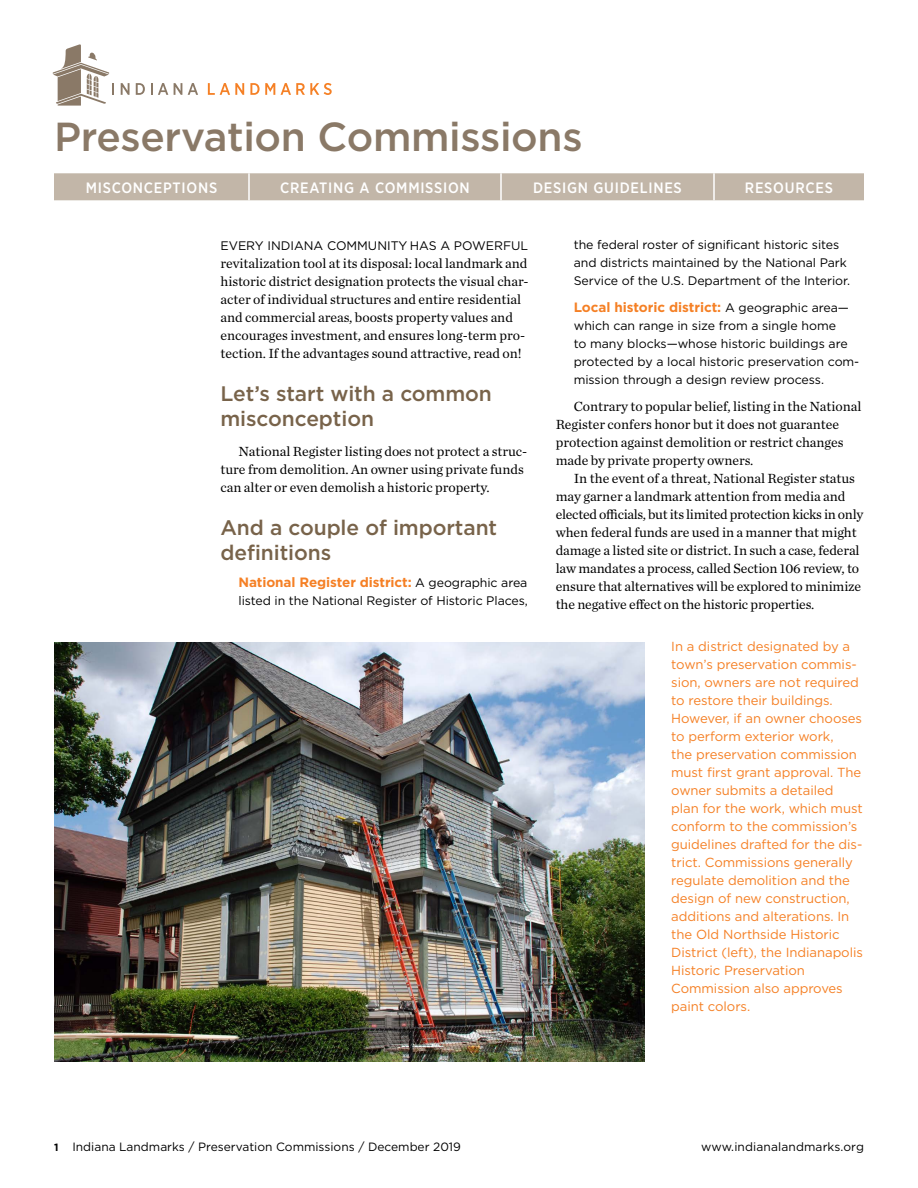
<style>
.page{position:relative;width:918px;height:1188px;background:#fff}
.page>*{position:absolute;margin:0;border:0;box-sizing:border-box;transform-origin:0 0}
.t1{font:500 40.5px "Gotham";letter-spacing:-.01em;color:#8a7967}
.t2{font:500 21px/25.2px "Gotham";letter-spacing:-.005em;color:#78634a}
.t3{font:500 15px "Gotham Narrow";letter-spacing:.05em;color:#fff}
.t4{font:13.8px/18px "Chronicle Text G1";letter-spacing:-.005em;color:#000}
.t5{font:700 13.5px "Gotham";letter-spacing:-.005em;color:#f58025}
.t6{font:13.2px/18px "Gotham";letter-spacing:-.005em;color:#f58025}
.t7{font:12.3px/18px "Gotham";letter-spacing:-.005em;color:#000}
.t8{font:12px "Gotham";color:#000}
.s1{font-weight:400;font-size:12.3px;color:#000}
.s2{font-weight:700;font-size:10.5px}
</style>
<div class="page">
<img style="left:54px;top:642px;width:590px;height:420px">
<div style="left:54px;top:173px;width:810px;height:27px;background:#c2b6a8"></div>
<hr style="left:248px;top:173px;width:2px;height:27px;background:#fff">
<hr style="left:500px;top:173px;width:2px;height:27px;background:#fff">
<hr style="left:713px;top:173px;width:2px;height:27px;background:#fff">
<svg style="left:53px;top:44px;width:61px;height:62px"></svg>
<svg style="left:121px;top:83px;width:9px;height:12px"></svg>
<svg style="left:136px;top:83px;width:9px;height:12px"></svg>
<svg style="left:151px;top:83px;width:17px;height:12px"></svg>
<svg style="left:174px;top:83px;width:8px;height:12px"></svg>
<svg style="left:188px;top:83px;width:10px;height:12px"></svg>
<svg style="left:208px;top:83px;width:36px;height:12px"></svg>
<svg style="left:250px;top:83px;width:25px;height:12px"></svg>
<svg style="left:281px;top:83px;width:51px;height:12px"></svg>
<h1 class="t1" style="left:54px;top:110px;width:530px">Preservation Commissions</h1>
<p class="t3" style="left:86px;top:178px;width:133px">MISCONCEPTIONS</p>
<p class="t3" style="left:280px;top:178px;width:191px">CREATING A COMMISSION</p>
<p class="t3" style="left:533px;top:178px;width:150px">DESIGN GUIDELINES</p>
<p class="t3" style="left:745px;top:178px;width:90px">RESOURCES</p>
<p class="t7" style="left:220px;top:236px;width:309px">EVERY INDIANA COMMUNITY HAS A POWERFUL</p>
<p class="t4" style="left:220px;top:253px;width:310px">revitalization tool at its disposal: local landmark and historic district designation protects the visual char&shy;acter of individual structures and entire residential and commercial areas, boosts property values and encourages investment, and ensures long-term pro&shy;tection. If the advantages sound attractive, read on!</p>
<h2 class="t2" style="left:220px;top:381px;width:273px">Let’s start with a common misconception</h2>
<p class="t4" style="left:221px;top:442px;width:308px;text-indent:18px">National Register listing does not protect a struc&shy;ture from demolition. An owner using private funds can alter or even demolish a historic property.</p>
<h2 class="t2" style="left:220px;top:515px;width:278px">And a couple of important definitions</h2>
<p class="t5" style="left:238px;top:574px;width:290px">National Register district: <span class="s1">A geographic area</span></p>
<p class="t7" style="left:238px;top:592px;width:291px">listed in the National Register of Historic Places,</p>
<p class="t7" style="left:574px;top:236px;width:278px">the federal roster of significant historic sites and districts maintained by the National Park<br>Service of the U.S. Department of the Interior.</p>
<p class="t5" style="left:574px;top:299px;width:277px">Local historic district: <span class="s1">A geographic area—</span></p>
<p class="t7" style="left:574px;top:317px;width:287px">which can range in size from a single home<br>to many blocks—whose historic buildings are protected by a local historic preservation com&shy;mission through a design review process.</p>
<p class="t4" style="left:556px;top:397px;width:307px;text-indent:18px">Contrary to popular belief, listing in the National Register confers honor but it does not guarantee protection against demolition or restrict changes made by private property owners.</p>
<p class="t4" style="left:556px;top:469px;width:309px;text-indent:18px">In the event of a threat, National Register status may garner a landmark attention from media and elected officials, but its limited protection kicks in only when federal funds are used in a manner that might damage a listed site or district. In such a case, federal law mandates a process, called Section 106 review, to ensure that alternatives will be explored to minimize the negative effect on the historic properties.</p>
<p class="t6" style="left:671px;top:637px;width:193px">In a district designated by a town’s preservation commis&shy;sion, owners are not required to restore their buildings.<br>However, if an owner chooses to perform exterior work,<br>the preservation commission must first grant approval. The owner submits a detailed plan for the work, which must conform to the commission’s guidelines drafted for the dis&shy;trict. Commissions generally regulate demolition and the design of new construction, additions and alterations. In the Old Northside Historic<br>District (left), the Indianapolis<br>Historic Preservation<br>Commission also approves paint colors.</p>
<p class="t8" style="left:54px;top:1139px;width:408px"><span class="s2">1</span> Indiana Landmarks / Preservation Commissions / December 2019</p>
<p class="t8" style="left:701px;top:1139px;width:164px">www.indianalandmarks.org</p>
</div>
